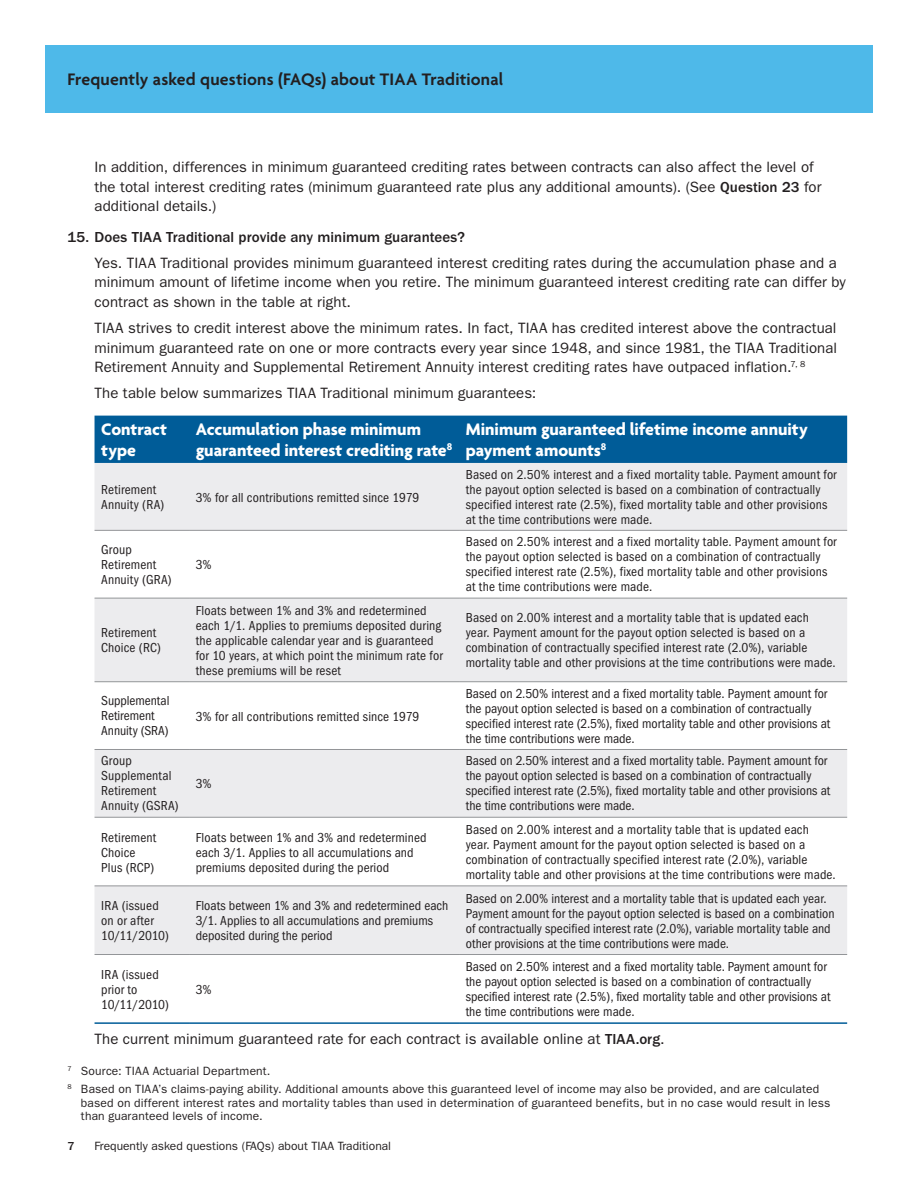
<style>
.page{position:relative;width:918px;height:1188px;background:#fff}
.page>*{position:absolute;margin:0;border:0;box-sizing:border-box;transform-origin:0 0}
.t1{font:700 18px/21px "Agenda";color:#fff}
.t2{font:600 18px "Agenda";letter-spacing:.01em;color:#231f20}
.t3{font:15px/19.5px "ITC Franklin Gothic Std";letter-spacing:.005em;color:#231f20}
.t4{font:500 15px "ITC Franklin Gothic Std";letter-spacing:.005em;color:#231f20}
.t5{font:condensed 13.5px/15px "ITC Franklin Gothic Std";letter-spacing:.01em;color:#231f20}
.t6{font:12px/18px "ITC Franklin Gothic Std";letter-spacing:.01em;color:#231f20}
.t7{font:500 12px "ITC Franklin Gothic Std";color:#231f20}
.s1{font-weight:500}
</style>
<div class="page">
<div style="left:45px;top:45px;width:828px;height:67px;background:#4eb9e9"></div>
<div style="left:95px;top:416px;width:752px;height:47px;background:#005c98"></div>
<svg style="left:95px;top:463px;width:752px;height:491px;fill:#ececee"></svg>
<svg style="left:95px;top:818px;width:752px;height:68px"></svg>
<hr style="left:95px;top:530px;width:94px;height:1px;background:#939598">
<hr style="left:189px;top:530px;width:270px;height:1px;background:#939598">
<hr style="left:459px;top:530px;width:388px;height:1px;background:#939598">
<hr style="left:95px;top:598px;width:94px;height:1px;background:#939598">
<hr style="left:189px;top:598px;width:270px;height:1px;background:#939598">
<hr style="left:459px;top:598px;width:388px;height:1px;background:#939598">
<hr style="left:95px;top:681px;width:94px;height:1px;background:#939598">
<hr style="left:189px;top:681px;width:270px;height:1px;background:#939598">
<hr style="left:459px;top:681px;width:388px;height:1px;background:#939598">
<hr style="left:95px;top:749px;width:94px;height:1px;background:#939598">
<hr style="left:189px;top:749px;width:270px;height:1px;background:#939598">
<hr style="left:459px;top:749px;width:388px;height:1px;background:#939598">
<hr style="left:95px;top:817px;width:94px;height:1px;background:#939598">
<hr style="left:189px;top:817px;width:270px;height:1px;background:#939598">
<hr style="left:459px;top:817px;width:388px;height:1px;background:#939598">
<hr style="left:95px;top:886px;width:94px;height:1px;background:#939598">
<hr style="left:189px;top:886px;width:270px;height:1px;background:#939598">
<hr style="left:459px;top:886px;width:388px;height:1px;background:#939598">
<hr style="left:95px;top:954px;width:94px;height:1px;background:#939598">
<hr style="left:189px;top:954px;width:270px;height:1px;background:#939598">
<hr style="left:459px;top:954px;width:388px;height:1px;background:#939598">
<hr style="left:95px;top:1022px;width:94px;height:2px;background:#005c98">
<hr style="left:189px;top:1022px;width:270px;height:2px;background:#005c98">
<hr style="left:459px;top:1022px;width:388px;height:2px;background:#005c98">
<h1 class="t2" style="left:68px;top:69px;width:437px">Frequently asked questions (FAQs) about TIAA Traditional</h1>
<p class="t3" style="left:95px;top:158px;width:729px">In addition, differences in minimum guaranteed crediting rates between contracts can also affect the level of the total interest crediting rates (minimum guaranteed rate plus any additional amounts). (See <span class="s1">Question 23</span> for additional details.)</p>
<p class="t4" style="left:68px;top:228px;width:399px">15. Does TIAA Traditional provide any minimum guarantees?</p>
<p class="t3" style="left:95px;top:253px;width:753px">Yes. TIAA Traditional provides minimum guaranteed interest crediting rates during the accumulation phase and a minimum amount of lifetime income when you retire. The minimum guaranteed interest crediting rate can differ by contract as shown in the table at right.</p>
<p class="t3" style="left:95px;top:318px;width:744px;text-align:justify">TIAA strives to credit interest above the minimum rates. In fact, TIAA has credited interest above the contractual minimum guaranteed rate on one or more contracts every year since 1948, and since 1981, the TIAA Traditional Retirement Annuity and Supplemental Retirement Annuity interest crediting rates have outpaced inflation.<sup>7,</sup> <sup>8</sup></p>
<p class="t3" style="left:95px;top:384px;width:443px">The table below summarizes TIAA Traditional minimum guarantees:</p>
<h1 class="t1" style="left:101px;top:420px;width:67px">Contract type</h1>
<h1 class="t1" style="left:196px;top:420px;width:258px">Accumulation phase minimum guaranteed interest crediting rate<sup>8</sup></h1>
<h1 class="t1" style="left:466px;top:420px;width:344px">Minimum guaranteed lifetime income annuity payment amounts<sup>8</sup></h1>
<p class="t5" style="left:101px;top:482px;width:65px">Retirement<br>Annuity (RA)</p>
<p class="t5" style="left:196px;top:490px;width:225px">3% for all contributions remitted since 1979</p>
<p class="t5" style="left:466px;top:467px;width:372px">Based on 2.50% interest and a fixed mortality table. Payment amount for the payout option selected is based on a combination of contractually specified interest rate (2.5%), fixed mortality table and other provisions at the time contributions were made.</p>
<p class="t5" style="left:101px;top:542px;width:72px">Group<br>Retirement<br>Annuity (GRA)</p>
<p class="t5" style="left:101px;top:625px;width:61px">Retirement<br>Choice (RC)</p>
<p class="t5" style="left:101px;top:693px;width:70px">Supplemental<br>Retirement<br>Annuity (SRA)</p>
<p class="t5" style="left:101px;top:754px;width:79px">Group<br>Supplemental<br>Retirement<br>Annuity (GSRA)</p>
<p class="t5" style="left:196px;top:557px;width:18px">3%</p>
<p class="t5" style="left:466px;top:535px;width:372px">Based on 2.50% interest and a fixed mortality table. Payment amount for the payout option selected is based on a combination of contractually specified interest rate (2.5%), fixed mortality table and other provisions at the time contributions were made.</p>
<p class="t5" style="left:196px;top:603px;width:248px">Floats between 1% and 3% and redetermined each 1/1. Applies to premiums deposited during the applicable calendar year and is guaranteed for 10 years, at which point the minimum rate for these premiums will be reset</p>
<p class="t5" style="left:466px;top:610px;width:372px">Based on 2.00% interest and a mortality table that is updated each year. Payment amount for the payout option selected is based on a combination of contractually specified interest rate (2.0%), variable mortality table and other provisions at the time contributions were made.</p>
<p class="t5" style="left:196px;top:709px;width:225px">3% for all contributions remitted since 1979</p>
<p class="t5" style="left:196px;top:777px;width:18px">3%</p>
<p class="t5" style="left:466px;top:686px;width:366px">Based on 2.50% interest and a fixed mortality table. Payment amount for the payout option selected is based on a combination of contractually specified interest rate (2.5%), fixed mortality table and other provisions at the time contributions were made.</p>
<p class="t5" style="left:466px;top:754px;width:366px">Based on 2.50% interest and a fixed mortality table. Payment amount for the payout option selected is based on a combination of contractually specified interest rate (2.5%), fixed mortality table and other provisions at the time contributions were made.</p>
<p class="t5" style="left:101px;top:830px;width:57px">Retirement<br>Choice<br>Plus (RCP)</p>
<p class="t5" style="left:196px;top:830px;width:232px">Floats between 1% and 3% and redetermined each 3/1. Applies to all accumulations and premiums deposited during the period</p>
<p class="t5" style="left:466px;top:822px;width:372px">Based on 2.00% interest and a mortality table that is updated each year. Payment amount for the payout option selected is based on a combination of contractually specified interest rate (2.0%), variable mortality table and other provisions at the time contributions were made.</p>
<p class="t5" style="left:101px;top:898px;width:69px">IRA (issued on or after<br>10/11/2010)</p>
<p class="t5" style="left:196px;top:898px;width:254px">Floats between 1% and 3% and redetermined each<br>3/1. Applies to all accumulations and premiums deposited during the period</p>
<p class="t5" style="left:466px;top:891px;width:370px">Based on 2.00% interest and a mortality table that is updated each year.<br>Payment amount for the payout option selected is based on a combination of contractually specified interest rate (2.0%), variable mortality table and other provisions at the time contributions were made.</p>
<p class="t5" style="left:101px;top:967px;width:69px">IRA (issued prior to<br>10/11/2010)</p>
<p class="t5" style="left:466px;top:959px;width:366px">Based on 2.50% interest and a fixed mortality table. Payment amount for the payout option selected is based on a combination of contractually specified interest rate (2.5%), fixed mortality table and other provisions at the time contributions were made.</p>
<p class="t3" style="left:95px;top:1029px;width:572px">The current minimum guaranteed rate for each contract is available online at <span class="s1">TIAA.org</span>.</p>
<p class="t5" style="left:196px;top:982px;width:18px">3%</p>
<p class="t6" style="left:68px;top:1062px;width:753px"><sup>7</sup> Source: TIAA Actuarial Department.<br><sup>8</sup> Based on TIAA’s claims-paying ability. Additional amounts above this guaranteed level of income may also be provided, and are calculated</p>
<p class="t6" style="left:81px;top:1096px;width:751px;line-height:13.5px">based on different interest rates and mortality tables than used in determination of guaranteed benefits, but in no case would result in less than guaranteed levels of income.</p>
<p class="t7" style="left:68px;top:1140px;width:9px">7</p>
<p class="t6" style="left:94px;top:1138px;width:298px">Frequently asked questions (FAQs) about TIAA Traditional</p>
</div>
